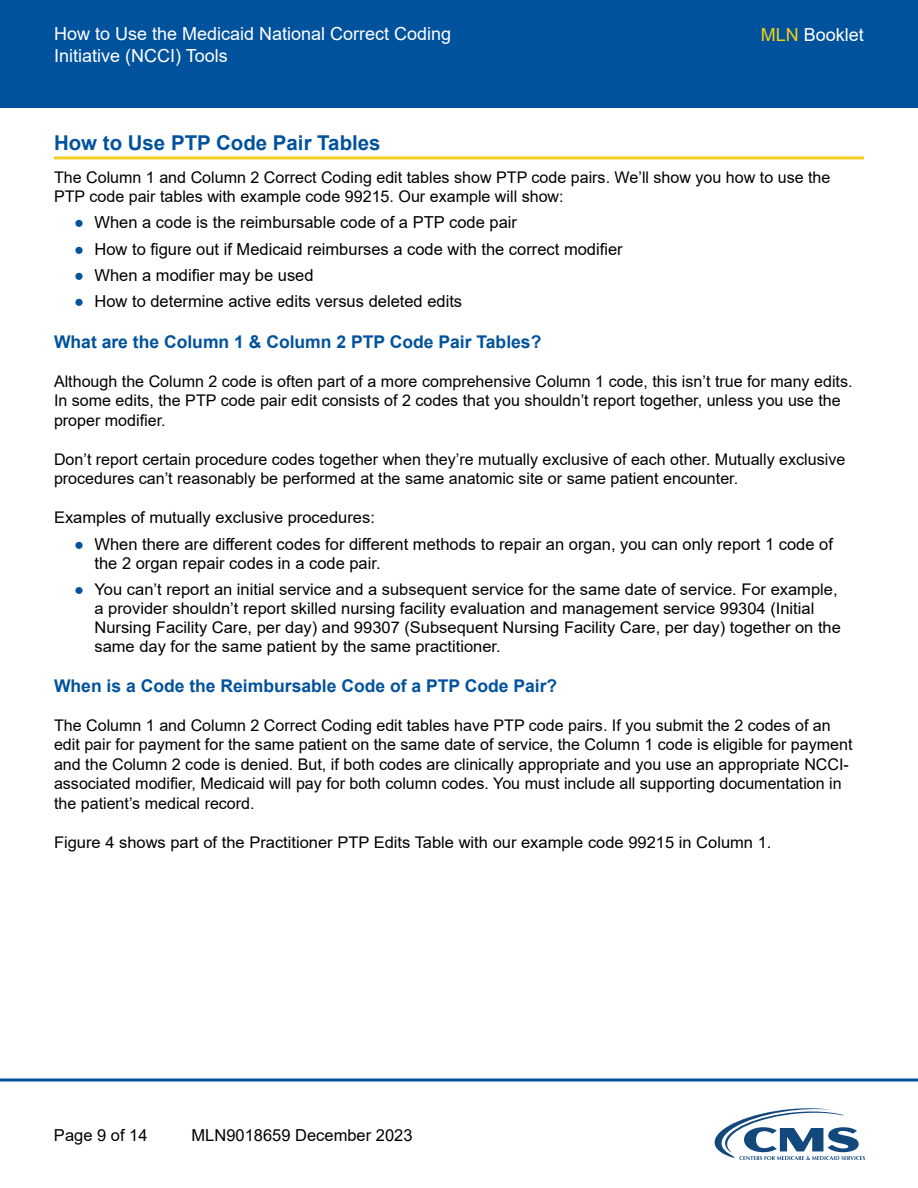
<style>
.page{position:relative;width:918px;height:1188px;background:#fff}
.page>*{position:absolute;margin:0;border:0;box-sizing:border-box;transform-origin:0 0}
.t1{font:700 20.4px "Arial";color:#00529c}
.t2{font:18px "Arial";color:#fff}
.t3{font:700 17.55px "Arial";color:#00529c}
.t4{font:16.5px/19.5px "Arial";color:#000}
.t5{font:16.05px/19.5px "Arial";color:#000}
.s1{color:#f3cf1e}
.s2{color:#00529c}
</style>
<div class="page">
<div style="left:0;top:0;width:918px;height:108px;background:#00529c"></div>
<svg style="left:714px;top:1108px;width:151px;height:52px"></svg>
<svg style="left:0;top:1078px;width:918px;height:4px;background:#3f7db4"></svg>
<hr style="left:54px;top:156px;width:810px;height:3px;background:#f3cf1e">
<p class="t2" style="left:54px;top:21px;width:399px">How to Use the Medicaid National Correct Coding</p>
<p class="t2" style="left:761px;top:22px;width:105px"><span class="s1">MLN</span> Booklet</p>
<p class="t2" style="left:54px;top:43px;width:175px">Initiative (NCCI) Tools</p>
<h1 class="t1" style="left:54px;top:128px;width:328px">How to Use PTP Code Pair Tables</h1>
<p class="t5" style="left:54px;top:167px;width:778px">The Column 1 and Column 2 Correct Coding edit tables show PTP code pairs. We’ll show you how to use the<br>PTP code pair tables with example code 99215. Our example will show:</p>
<p class="t4" style="left:74px;top:213px;width:444px"><span class="s2">●</span> When a code is the reimbursable code of a PTP code pair</p>
<p class="t4" style="left:74px;top:239px;width:550px"><span class="s2">●</span> How to figure out if Medicaid reimburses a code with the correct modifier</p>
<p class="t4" style="left:74px;top:265px;width:241px"><span class="s2">●</span> When a modifier may be used</p>
<p class="t4" style="left:74px;top:291px;width:389px"><span class="s2">●</span> How to determine active edits versus deleted edits</p>
<h2 class="t3" style="left:54px;top:329px;width:489px">What are the Column 1 &amp; Column 2 PTP Code Pair Tables?</h2>
<p class="t5" style="left:54px;top:371px;width:800px">Although the Column 2 code is often part of a more comprehensive Column 1 code, this isn’t true for many edits.<br>In some edits, the PTP code pair edit consists of 2 codes that you shouldn’t report together, unless you use the proper modifier.</p>
<p class="t5" style="left:54px;top:449px;width:793px">Don’t report certain procedure codes together when they’re mutually exclusive of each other. Mutually exclusive procedures can’t reasonably be performed at the same anatomic site or same patient encounter.</p>
<p class="t5" style="left:54px;top:508px;width:322px">Examples of mutually exclusive procedures:</p>
<p class="t4" style="left:94px;top:534px;width:740px;text-indent:-20px"><span class="s2">●</span> When there are different codes for different methods to repair an organ, you can only report 1 code of the 2 organ repair codes in a code pair.</p>
<p class="t5" style="left:94px;top:580px;width:748px;line-height:19px;text-indent:-20px"><span class="s2">●</span> You can’t report an initial service and a subsequent service for the same date of service. For example, a provider shouldn’t report skilled nursing facility evaluation and management service 99304 (Initial Nursing Facility Care, per day) and 99307 (Subsequent Nursing Facility Care, per day) together on the same day for the same patient by the same practitioner.</p>
<h2 class="t3" style="left:54px;top:673px;width:505px">When is a Code the Reimbursable Code of a PTP Code Pair?</h2>
<p class="t5" style="left:54px;top:715px;width:800px">The Column 1 and Column 2 Correct Coding edit tables have PTP code pairs. If you submit the 2 codes of an edit pair for payment for the same patient on the same date of service, the Column 1 code is eligible for payment and the Column 2 code is denied. But, if both codes are clinically appropriate and you use an appropriate NCCI&shy;associated modifier, Medicaid will pay for both column codes. You must include all supporting documentation in the patient’s medical record.</p>
<p class="t5" style="left:54px;top:832px;width:719px">Figure 4 shows part of the Practitioner PTP Edits Table with our example code 99215 in Column 1.</p>
<p class="t4" style="left:54px;top:1125px;width:95px">Page 9 of 14</p>
<p class="t4" style="left:192px;top:1125px;width:223px">MLN9018659 December 2023</p>
</div>
